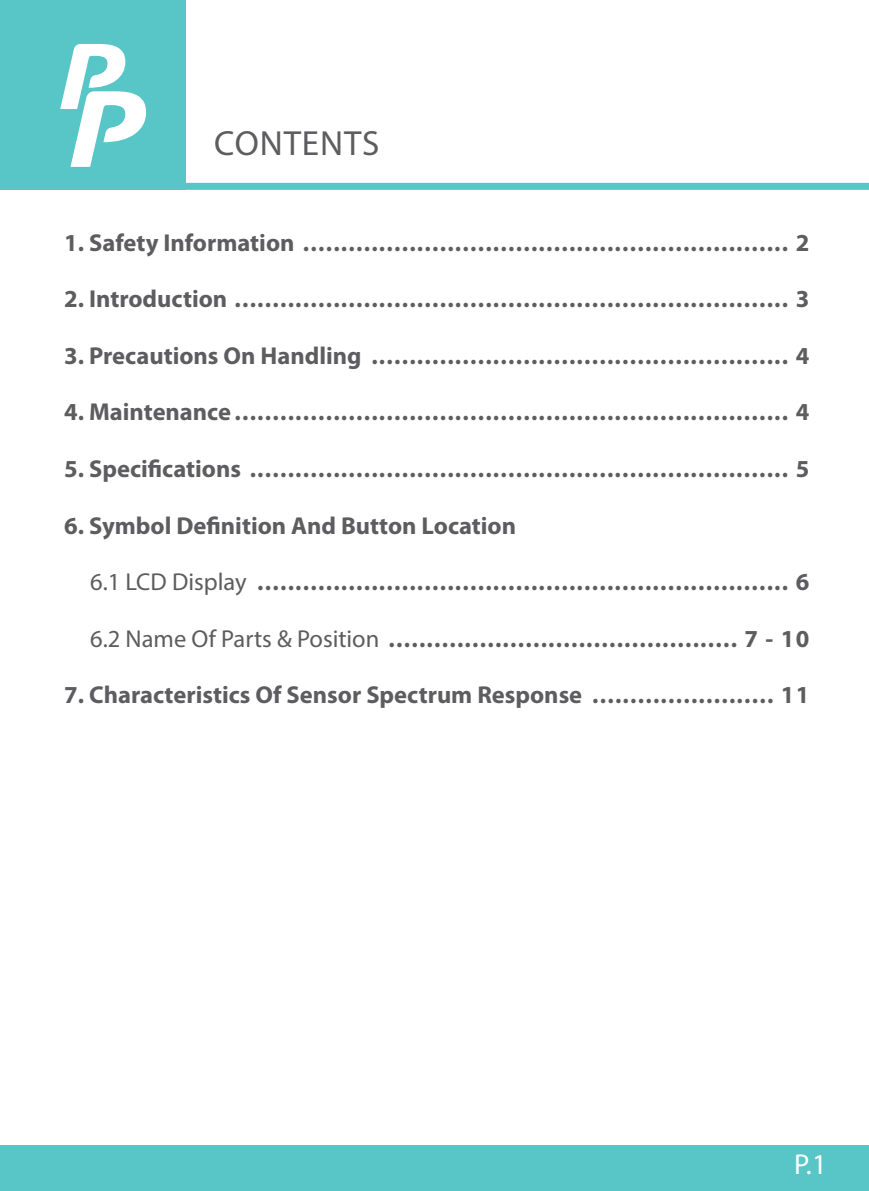
<style>
.page{position:relative;width:869px;height:1191px;background:#fff}
.page>*{position:absolute;margin:0;border:0;box-sizing:border-box;transform-origin:0 0}
.t1{font:600 35px "Myriad Pro";letter-spacing:.025em;color:#5d5d60}
.t2{font:28.7px "Myriad Pro";color:#fff}
.t3{font:700 24.5px "Myriad Pro";color:#5d5d60}
.s1{font-weight:400}
</style>
<div class="page">
<div style="left:0;top:0;width:185px;height:190px;background:#58c5c7"></div>
<svg style="left:60px;top:44px;width:86px;height:123px"></svg>
<div style="left:185px;top:183px;width:683px;height:7px;background:#58c5c7"></div>
<div style="left:0;top:1145px;width:868px;height:46px;background:#58c5c7"></div>
<h1 class="t1" style="left:214px;top:121px;width:166px">CONTENTS</h1>
<p class="t3" style="left:64px;top:229px;width:746px">1. Safety Information ................................................................ 2</p>
<p class="t3" style="left:64px;top:285px;width:746px">2. Introduction ......................................................................... 3</p>
<p class="t3" style="left:64px;top:342px;width:746px">3. Precautions On Handling ....................................................... 4</p>
<p class="t3" style="left:64px;top:398px;width:746px">4. Maintenance......................................................................... 4</p>
<p class="t3" style="left:64px;top:455px;width:746px">5. Specifications ....................................................................... 5</p>
<p class="t3" style="left:64px;top:511px;width:453px">6. Symbol Definition And Button Location</p>
<p class="t3" style="left:90px;top:568px;width:720px"><span class="s1">6.1 LCD Display</span> ...................................................................... 6</p>
<p class="t3" style="left:90px;top:624px;width:720px"><span class="s1">6.2 Name Of Parts &amp; Position</span> .............................................. 7 - 10</p>
<p class="t3" style="left:64px;top:681px;width:746px">7. Characteristics Of Sensor Spectrum Response ........................ 11</p>
<p class="t2" style="left:793px;top:1146px;width:34px">P.1</p>
</div>
